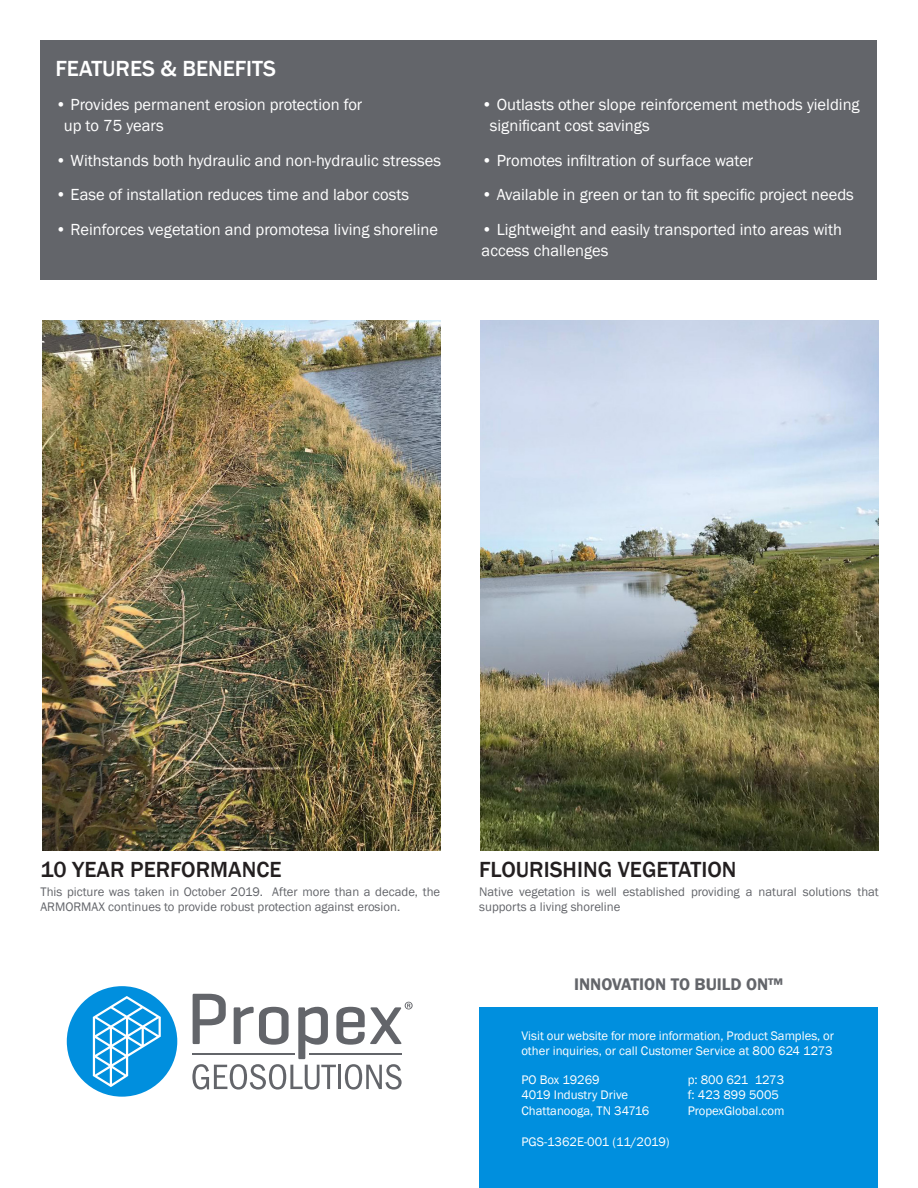
<style>
.page{position:relative;width:918px;height:1188px;background:#fff}
.page>*{position:absolute;margin:0;border:0;box-sizing:border-box;transform-origin:0 0}
.t1{font:500 22.5px "Franklin Gothic";color:#231f20}
.t2{font:500 22.5px "Franklin Gothic";color:#fff}
.t3{font:600 17.25px "Franklin Gothic";color:#63656a}
.t4{font:16.5px/21px "Franklin Gothic";color:#fff}
.t5{font:12.75px/15.3px "Franklin Gothic";color:#fff}
.Photo_Caption{font:12.75px/15px "Franklin Gothic";color:#63656a}
</style>
<div class="page">
<div style="left:480px;top:1007px;width:398px;height:181px;background:#008fde"></div>
<svg style="left:67px;top:986px;width:110px;height:111px"></svg>
<svg style="left:192px;top:994px;width:221px;height:96px"></svg>
<div style="left:40px;top:40px;width:838px;height:240px;background:#63656a"></div>
<img style="left:42px;top:321px;width:398px;height:529px">
<img style="left:481px;top:321px;width:398px;height:529px">
<p class="t2" style="left:56px;top:54px;width:222px">FEATURES &amp; BENEFITS</p>
<p class="t4" style="left:64px;top:94px;width:300px;text-indent:-8px">• Provides permanent erosion protection for up to 75 years</p>
<p class="t4" style="left:56px;top:150px;width:387px">• Withstands both hydraulic and non-hydraulic stresses</p>
<p class="t4" style="left:56px;top:184px;width:355px">• Ease of installation reduces time and labor costs</p>
<p class="t4" style="left:56px;top:219px;width:384px">• Reinforces vegetation and promotesa living shoreline</p>
<p class="t4" style="left:490px;top:94px;width:371px;text-indent:-8px">• Outlasts other slope reinforcement methods yielding significant cost savings</p>
<p class="t4" style="left:482px;top:150px;width:273px">• Promotes infiltration of surface water</p>
<p class="t4" style="left:482px;top:184px;width:374px">• Available in green or tan to fit specific project needs</p>
<p class="t4" style="left:482px;top:219px;width:362px">• Lightweight and easily transported into areas with access challenges</p>
<p class="t1" style="left:40px;top:856px;width:243px">10 YEAR PERFORMANCE</p>
<p class="t1" style="left:479px;top:856px;width:259px">FLOURISHING VEGETATION</p>
<p class="Photo_Caption" style="left:40px;top:884px;width:401px">This picture was taken in October 2019. After more than a decade, the<br>ARMORMAX continues to provide robust protection against erosion.</p>
<p class="Photo_Caption" style="left:479px;top:884px;width:401px">Native vegetation is well established providing a natural solutions that supports a living shoreline</p>
<p class="t3" style="left:574px;top:974px;width:211px">INNOVATION TO BUILD ON™</p>
<p class="t5" style="left:521px;top:1028px;width:314px">Visit our website for more information, Product Samples, or other inquiries, or call Customer Service at 800 624 1273</p>
<p class="t5" style="left:521px;top:1073px;width:80px">PO Box 19269</p>
<p class="t5" style="left:521px;top:1088px;width:108px">4019 Industry Drive</p>
<p class="t5" style="left:521px;top:1103px;width:129px">Chattanooga, TN 34716</p>
<p class="t5" style="left:521px;top:1134px;width:150px">PGS-1362E-001 (11/2019)</p>
<p class="t5" style="left:688px;top:1073px;width:98px">p: 800 621 1273</p>
<p class="t5" style="left:688px;top:1088px;width:93px">f: 423 899 5005</p>
<p class="t5" style="left:688px;top:1103px;width:98px">PropexGlobal.com</p>
</div>
